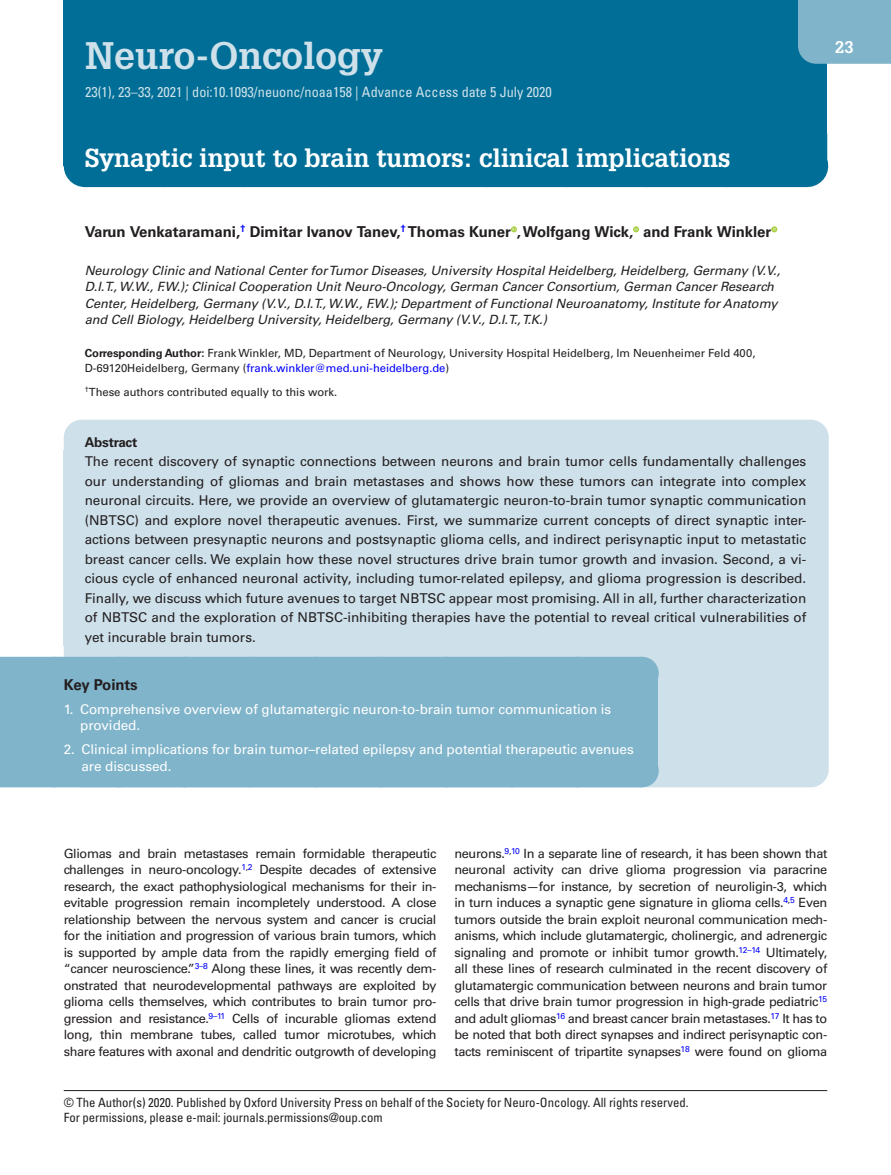
<style>
.page{position:relative;width:891px;height:1175px;background:#fff}
.page>*{position:absolute;margin:0;border:0;box-sizing:border-box;transform-origin:0 0}
.t1{font:700 37.5px "Glypha LT Std";color:#cee0ea}
.t2{font:700 25.5px "Glypha LT Std";letter-spacing:-.005em;color:#fff}
.t3{font:700 16.5px "Glypha LT Std";color:#fff}
.t4{font:700 15px "Univers LT Std";letter-spacing:-.005em;color:#231f20}
.t5{font:condensed 14.25px "Univers LT Std";color:#cee0ea}
.t6{font:13.5px/19.5px "Univers LT Std";letter-spacing:-.005em;color:#231f20;text-align:justify}
.t7{font:13.5px/16.5px "Univers LT Std";letter-spacing:-.005em;color:#fff}
.t8{font:700 13.5px "Univers LT Std";letter-spacing:-.02em;color:#231f20}
.t9{font:12.75px/16.5px "Univers LT Std";letter-spacing:-.03em;color:#231f20;text-align:justify}
.t10{font:italic 12.75px/16.5px "Univers LT Std";letter-spacing:-.005em;color:#231f20}
.t11{font:condensed 12.75px/15px "Univers LT Std";color:#231f20}
.t12{font:11.25px/15px "Univers LT Std";letter-spacing:-.005em;color:#231f20}
.s1{font-weight:700}
.s2{color:#00f}
</style>
<div class="page">
<div style="left:64px;top:0;width:763px;height:166px;background:#006e96"></div>
<div style="left:798px;top:0;width:93px;height:64px;background:#7fb4ca"></div>
<div style="left:64px;top:419px;width:765px;height:368px;background:#cee0ea;border-radius:18px"></div>
<hr style="left:64px;top:1090px;width:763px;height:1px;background:#231f20">
<div style="left:64px;top:134px;width:763px;height:33px;background:#006e96"></div>
<div style="left:85px;top:145px;width:721px;height:42px;background:#006e96"></div>
<hr style="left:806px;top:145px;width:1px;height:42px;background:#006e96">
<div style="left:0;top:657px;width:641px;height:33px;background:#7fb4ca"></div>
<hr style="left:641px;top:657px;width:1px;height:33px;background:#7fb4ca">
<div style="left:0;top:690px;width:658px;height:57px;background:#7fb4ca"></div>
<div style="left:0;top:731px;width:658px;height:43px;background:#7fb4ca"></div>
<div style="left:0;top:754px;width:641px;height:33px;background:#7fb4ca"></div>
<hr style="left:641px;top:754px;width:1px;height:33px;background:#7fb4ca">
<svg style="left:511px;top:226px;width:6px;height:6px"></svg>
<svg style="left:633px;top:226px;width:6px;height:6px"></svg>
<svg style="left:771px;top:226px;width:6px;height:6px"></svg>
<h1 class="t1" style="left:85px;top:32px;width:299px">Neuro-Oncology</h1>
<p class="t5" style="left:85px;top:83px;width:468px">23(1), 23–33, 2021 | doi:10.1093/neuonc/noaa158 | Advance Access date 5 July 2020</p>
<h2 class="t2" style="left:85px;top:142px;width:647px">Synaptic input to brain tumors: clinical implications</h2>
<p class="t4" style="left:85px;top:223px;width:688px">Varun Venkataramani,<sup>†</sup> Dimitar Ivanov Tanev,<sup>†</sup> Thomas Kuner , Wolfgang Wick, and Frank Winkler</p>
<p class="t10" style="left:85px;top:262px;width:697px">Neurology Clinic and National Center for Tumor Diseases, University Hospital Heidelberg, Heidelberg, Germany (V.V., D.I.T., W.W., F.W.); Clinical Cooperation Unit Neuro-Oncology, German Cancer Consortium, German Cancer Research Center, Heidelberg, Germany (V.V., D.I.T., W.W., F.W.); Department of Functional Neuroanatomy, Institute for Anatomy and Cell Biology, Heidelberg University, Heidelberg, Germany (V.V., D.I.T., T.K.)</p>
<p class="t12" style="left:85px;top:345px;width:672px"><span class="s1">Corresponding Author:</span> Frank Winkler, MD, Department of Neurology, University Hospital Heidelberg, Im Neuenheimer Feld 400,<br>D-69120Heidelberg, Germany (<span class="s2">frank.winkler@med.uni-heidelberg.de</span>)</p>
<p class="t12" style="left:85px;top:384px;width:254px"><sup>†</sup>These authors contributed equally to this work.</p>
<p class="t8" style="left:85px;top:434px;width:54px">Abstract</p>
<p class="t6" style="left:85px;top:452px;width:723px">The recent discovery of synaptic connections between neurons and brain tumor cells fundamentally challenges our understanding of gliomas and brain metastases and shows how these tumors can integrate into complex neuronal circuits. Here, we provide an overview of glutamatergic neuron-to-brain tumor synaptic communication (NBTSC) and explore novel therapeutic avenues. First, we summarize current concepts of direct synaptic inter&shy;actions between presynaptic neurons and postsynaptic glioma cells, and indirect perisynaptic input to metastatic breast cancer cells. We explain how these novel structures drive brain tumor growth and invasion. Second, a vi&shy;cious cycle of enhanced neuronal activity, including tumor-related epilepsy, and glioma progression is described.<br>Finally, we discuss which future avenues to target NBTSC appear most promising. All in all, further characterization of NBTSC and the exploration of NBTSC-inhibiting therapies have the potential to reveal critical vulnerabilities of yet incurable brain tumors.</p>
<p class="t4" style="left:64px;top:675px;width:76px">Key Points</p>
<p class="t7" style="left:80px;top:701px;width:533px;text-indent:-16px">1. Comprehensive overview of glutamatergic neuron-to-brain tumor communication is provided.</p>
<p class="t7" style="left:82px;top:741px;width:554px;text-indent:-18px">2. Clinical implications for brain tumor–related epilepsy and potential therapeutic avenues are discussed.</p>
<p class="t3" style="left:835px;top:37px;width:20px">23</p>
<p class="t9" style="left:64px;top:845px;width:374px">Gliomas and brain metastases remain formidable therapeutic challenges in neuro-oncology.<sup>1</sup><sup>,</sup><sup>2</sup> Despite decades of extensive research, the exact pathophysiological mechanisms for their in&shy;evitable progression remain incompletely understood. A close relationship between the nervous system and cancer is crucial for the initiation and progression of various brain tumors, which is supported by ample data from the rapidly emerging field of “cancer neuroscience.”<sup>3–8</sup> Along these lines, it was recently dem&shy;onstrated that neurodevelopmental pathways are exploited by glioma cells themselves, which contributes to brain tumor pro&shy;gression and resistance.<sup>9–11</sup> Cells of incurable gliomas extend long, thin membrane tubes, called tumor microtubes, which share features with axonal and dendritic outgrowth of developing</p>
<p class="t9" style="left:454px;top:845px;width:374px">neurons.<sup>9</sup><sup>,</sup><sup>10</sup> In a separate line of research, it has been shown that neuronal activity can drive glioma progression via paracrine mechanisms—for instance, by secretion of neuroligin-3, which in turn induces a synaptic gene signature in glioma cells.<sup>4</sup><sup>,</sup><sup>5</sup> Even tumors outside the brain exploit neuronal communication mech&shy;anisms, which include glutamatergic, cholinergic, and adrenergic signaling and promote or inhibit tumor growth.<sup>12–14</sup> Ultimately, all these lines of research culminated in the recent discovery of glutamatergic communication between neurons and brain tumor cells that drive brain tumor progression in high-grade pediatric<sup>15 </sup>and adult gliomas<sup>16</sup> and breast cancer brain metastases.<sup>17</sup> It has to be noted that both direct synapses and indirect perisynaptic con&shy;tacts reminiscent of tripartite synapses<sup>18</sup> were found on glioma</p>
<p class="t11" style="left:64px;top:1095px;width:626px">© The Author(s) 2020. Published by Oxford University Press on behalf of the Society for Neuro-Oncology. All rights reserved.<br>For permissions, please e-mail: journals.permissions@oup.com</p>
</div>
